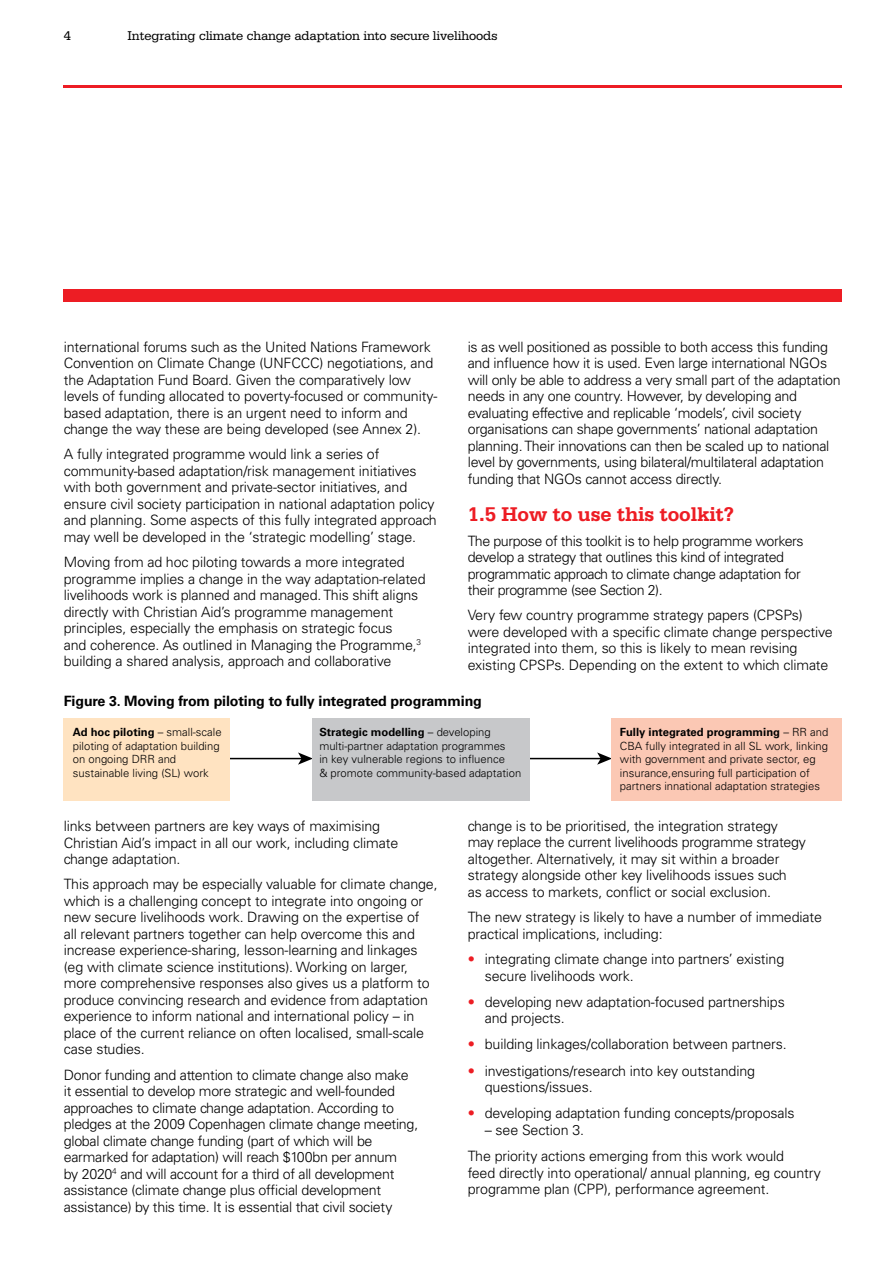
<style>
.page{position:relative;width:893px;height:1263px;background:#fff}
.page>*{position:absolute;margin:0;border:0;box-sizing:border-box;transform-origin:0 0}
.t1{font:700 21px "Serifa BT";letter-spacing:-.005em;color:#ed1d24}
.t2{font:300 14.25px/16.5px "Univers CA";letter-spacing:-.01em;color:#000}
.t3{font:300 14.25px/16.5px "Univers CA";letter-spacing:-.03em;color:#000}
.t4{font:700 14.25px "Univers CA";letter-spacing:-.01em;color:#000}
.t5{font:13.5px "Serifa BT";letter-spacing:-.01em;color:#000}
.t6{font:300 11.25px/13.5px "Univers CA";color:#000}
.s1{font-weight:700}
.s2{color:#ed1d24}
</style>
<div class="page">
<div style="left:64px;top:289px;width:778px;height:13px;background:#ed1d24"></div>
<hr style="left:64px;top:85px;width:778px;height:2px;background:#ed1d24">
<hr style="left:227px;top:758px;width:75px;height:1px;background:#000">
<svg style="left:298px;top:752px;width:14px;height:13px"></svg>
<hr style="left:526px;top:758px;width:75px;height:1px;background:#000">
<svg style="left:597px;top:752px;width:14px;height:13px"></svg>
<div style="left:64px;top:718px;width:166px;height:83px;background:#ffe3c1"></div>
<div style="left:312px;top:718px;width:217px;height:83px;background:#c7c8ca"></div>
<div style="left:611px;top:718px;width:231px;height:83px;background:#fbc8b4"></div>
<p class="t5" style="left:64px;top:28px;width:9px">4</p>
<p class="t5" style="left:128px;top:28px;width:372px">Integrating climate change adaptation into secure livelihoods</p>
<p class="t2" style="left:64px;top:338px;width:375px">international forums such as the United Nations Framework Convention on Climate Change (UNFCCC) negotiations, and the Adaptation Fund Board. Given the comparatively low levels of funding allocated to poverty-focused or community&shy;based adaptation, there is an urgent need to inform and change the way these are being developed (see Annex 2).</p>
<p class="t2" style="left:64px;top:446px;width:374px">A fully integrated programme would link a series of community-based adaptation/risk management initiatives with both government and private-sector initiatives, and ensure civil society participation in national adaptation policy and planning. Some aspects of this fully integrated approach may well be developed in the ‘strategic modelling’ stage.</p>
<p class="t2" style="left:64px;top:554px;width:363px">Moving from ad hoc piloting towards a more integrated programme implies a change in the way adaptation-related livelihoods work is planned and managed.This shift aligns directly with Christian Aid’s programme management principles, especially the emphasis on strategic focus<br>and coherence. As outlined in Managing the Programme,<sup>3 </sup>building a shared analysis, approach and collaborative</p>
<p class="t2" style="left:468px;top:338px;width:374px">is as well positioned as possible to both access this funding and influence how it is used. Even large international NGOs will only be able to address a very small part of the adaptation needs in any one country. However, by developing and evaluating effective and replicable ‘models’, civil society organisations can shape governments’ national adaptation planning.Their innovations can then be scaled up to national level by governments, using bilateral/multilateral adaptation funding that NGOs cannot access directly.</p>
<h1 class="t1" style="left:468px;top:501px;width:268px">1.5 How to use this toolkit?</h1>
<p class="t3" style="left:468px;top:532px;width:337px">The purpose of this toolkit is to help programme workers develop a strategy that outlines this kind of integrated programmatic approach to climate change adaptation for their programme (see Section 2).</p>
<p class="t2" style="left:468px;top:607px;width:366px">Very few country programme strategy papers (CPSPs) were developed with a specific climate change perspective integrated into them, so this is likely to mean revising existing CPSPs. Depending on the extent to which climate</p>
<p class="t4" style="left:64px;top:692px;width:420px">Figure 3. Moving from piloting to fully integrated programming</p>
<p class="t6" style="left:73px;top:725px;width:150px"><span class="s1">Ad hoc piloting</span> – small-scale piloting of adaptation building on ongoing DRR and sustainable living (SL) work</p>
<p class="t6" style="left:319px;top:725px;width:203px"><span class="s1">Strategic modelling</span> – developing multi-partner adaptation programmes<br>in key vulnerable regions to influence<br>&amp; promote community-based adaptation</p>
<p class="t6" style="left:620px;top:725px;width:210px"><span class="s1">Fully integrated programming</span> – RR and CBA fully integrated in all SL work, linking with government and private sector, eg insurance,ensuring full participation of partners innational adaptation strategies</p>
<p class="t2" style="left:64px;top:818px;width:336px">links between partners are key ways of maximising<br>Christian Aid’s impact in all our work, including climate change adaptation.</p>
<p class="t2" style="left:64px;top:876px;width:375px">This approach may be especially valuable for climate change, which is a challenging concept to integrate into ongoing or new secure livelihoods work. Drawing on the expertise of<br>all relevant partners together can help overcome this and increase experience-sharing, lesson-learning and linkages (eg with climate science institutions). Working on larger, more comprehensive responses also gives us a platform to produce convincing research and evidence from adaptation experience to inform national and international policy – in place of the current reliance on often localised, small-scale case studies.</p>
<p class="t2" style="left:64px;top:1066px;width:356px">Donor funding and attention to climate change also make it essential to develop more strategic and well-founded approaches to climate change adaptation. According to pledges at the 2009 Copenhagen climate change meeting, global climate change funding (part of which will be earmarked for adaptation) will reach $100bn per annum<br>by 2020<sup>4</sup> and will account for a third of all development assistance (climate change plus official development assistance) by this time. It is essential that civil society</p>
<p class="t2" style="left:468px;top:818px;width:340px">change is to be prioritised, the integration strategy may replace the current livelihoods programme strategy altogether. Alternatively, it may sit within a broader strategy alongside other key livelihoods issues such<br>as access to markets, conflict or social exclusion.</p>
<p class="t2" style="left:468px;top:909px;width:356px">The new strategy is likely to have a number of immediate practical implications, including:</p>
<p class="t2" style="left:485px;top:951px;width:301px;text-indent:-17px"><span class="s2">•</span> integrating climate change into partners’ existing secure livelihoods work.</p>
<p class="t2" style="left:485px;top:993px;width:302px;text-indent:-17px"><span class="s2">•</span> developing new adaptation-focused partnerships and projects.</p>
<p class="t2" style="left:468px;top:1036px;width:321px"><span class="s2">•</span> building linkages/collaboration between partners.</p>
<p class="t2" style="left:485px;top:1062px;width:272px;text-indent:-17px"><span class="s2">•</span> investigations/research into key outstanding questions/issues.</p>
<p class="t2" style="left:468px;top:1105px;width:328px"><span class="s2">•</span> developing adaptation funding concepts/proposals</p>
<p class="t2" style="left:468px;top:1117px;width:318px;line-height:26.2px;text-indent:17px">– see Section 3.<br>The priority actions emerging from this work would</p>
<p class="t2" style="left:468px;top:1164px;width:355px">feed directly into operational/ annual planning, eg country programme plan (CPP), performance agreement.</p>
</div>
